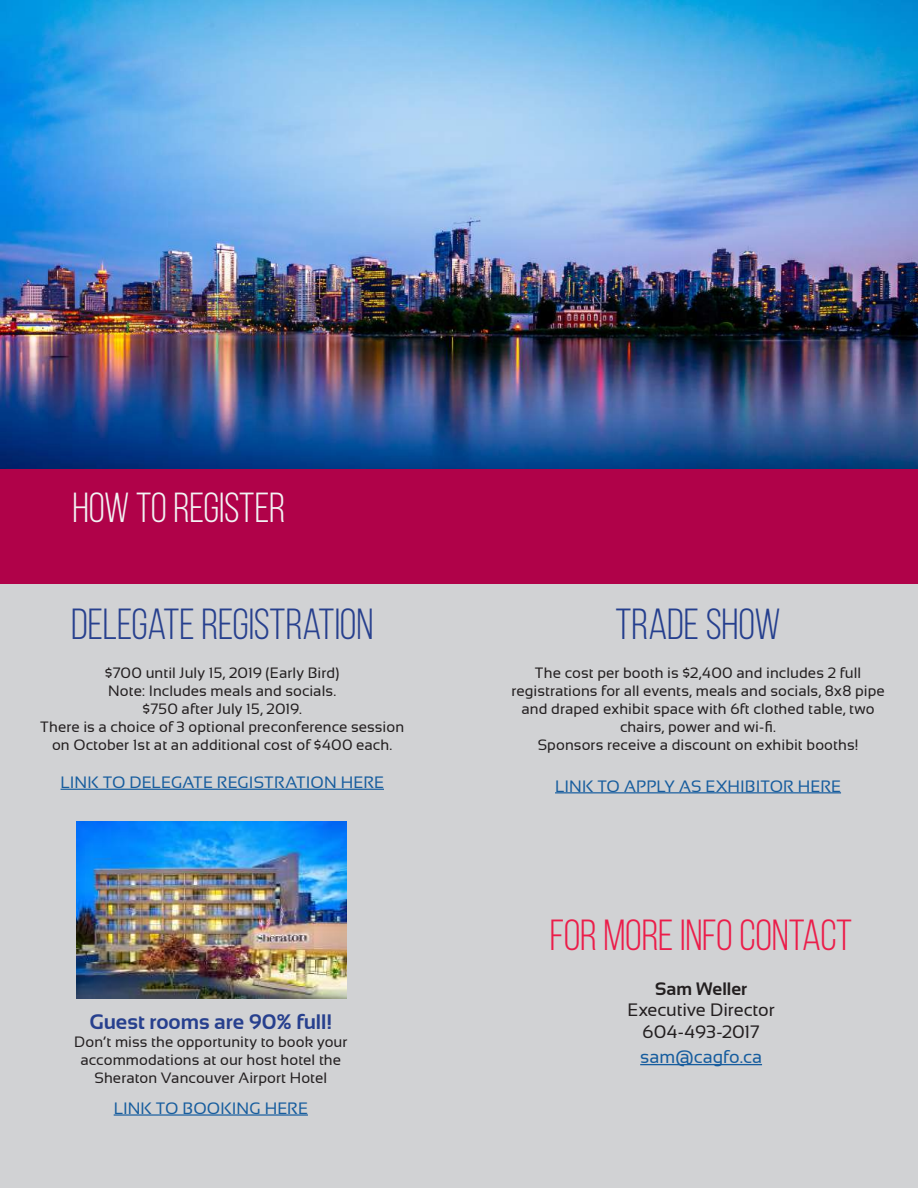
<style>
.page{position:relative;width:918px;height:1188px;background:#fff}
.page>*{position:absolute;margin:0;border:0;box-sizing:border-box;transform-origin:0 0}
.t1{font:43.5px "Bebas Neue";letter-spacing:-.005em;color:#27408e}
.t2{font:43.5px "Bebas Neue";letter-spacing:-.005em;color:#eb1d4a}
.t3{font:43.5px "Bebas Neue";letter-spacing:-.005em;color:#253f8e}
.t4{font:42px "Bebas Neue";letter-spacing:-.005em;color:#f2f3f4}
.t5{font:700 21px "Sansation";color:#27408e}
.t6{font:18px/21.6px "Sansation";letter-spacing:-.005em;color:#231f20;text-align:center}
.t7{font:18px "Sansation";color:#175d9e}
.t8{font:700 18px "Sansation";color:#231f20}
.t9{font:16.5px "Sansation";letter-spacing:.005em;color:#175d9e}
.t10{font:15px/18px "Sansation";letter-spacing:.005em;color:#231f20;text-align:center}
</style>
<div class="page">
<div style="left:0;top:584px;width:918px;height:604px;background:#d1d2d4"></div>
<img style="left:0;top:0;width:918px;height:470px">
<div style="left:0;top:470px;width:918px;height:114px;background:#b00249"></div>
<hr style="left:555px;top:792px;width:286px;height:1px;background:#175d9e">
<hr style="left:61px;top:789px;width:323px;height:1px;background:#175d9e">
<hr style="left:114px;top:1114px;width:194px;height:2px;background:#175d9e">
<img style="left:76px;top:822px;width:271px;height:176px">
<hr style="left:640px;top:1064px;width:122px;height:1px;background:#175d9e">
<h2 class="t4" style="left:73px;top:485px;width:214px">HOW TO REGISTER</h2>
<h1 class="t1" style="left:71px;top:600px;width:304px">DELEGATE REGISTRATION</h1>
<p class="t10" style="left:40px;top:664px;width:366px">$700 until July 15, 2019 (Early Bird)<br>Note: Includes meals and socials.<br>$750 after July 15, 2019.<br>There is a choice of 3 optional preconference session on October 1st at an additional cost of $400 each.</p>
<p class="t9" style="left:61px;top:773px;width:325px">LINK TO DELEGATE REGISTRATION HERE</p>
<h3 class="t5" style="left:89px;top:1010px;width:244px">Guest rooms are 90% full!</h3>
<p class="t10" style="left:74px;top:1033px;width:275px">Don’t miss the opportunity to book your accommodations at our host hotel the<br>Sheraton Vancouver Airport Hotel</p>
<p class="t9" style="left:114px;top:1099px;width:196px">LINK TO BOOKING HERE</p>
<h1 class="t3" style="left:615px;top:600px;width:167px">TRADE SHOW</h1>
<p class="t10" style="left:511px;top:664px;width:375px">The cost per booth is $2,400 and includes 2 full registrations for all events, meals and socials, 8x8 pipe and draped exhibit space with 6ft clothed table, two chairs, power and wi-fi.<br>Sponsors receive a discount on exhibit booths!</p>
<p class="t9" style="left:555px;top:777px;width:288px">LINK TO APPLY AS EXHIBITOR HERE</p>
<h1 class="t2" style="left:550px;top:911px;width:304px">FOR MORE INFO CONTACT</h1>
<p class="t8" style="left:655px;top:978px;width:94px">Sam Weller</p>
<p class="t6" style="left:628px;top:999px;width:149px">Executive Director<br>604-493-2017</p>
<p class="t7" style="left:640px;top:1047px;width:123px">sam@cagfo.ca</p>
</div>
